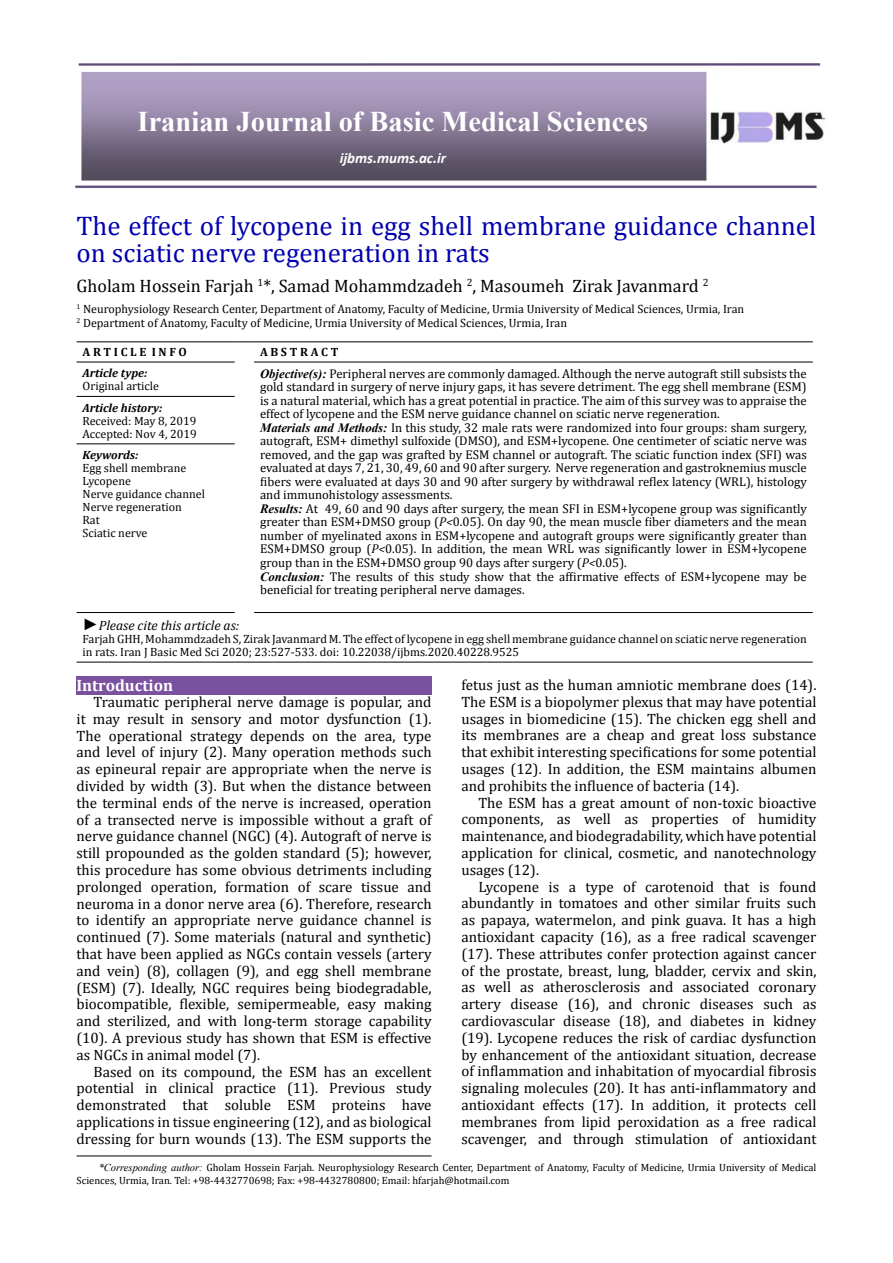
<style>
.page{position:relative;width:893px;height:1263px;background:#fff}
.page>*{position:absolute;margin:0;border:0;box-sizing:border-box;transform-origin:0 0}
.t1{font:700 28.5px "Times New Roman";color:#fff}
.t2{font:27px/27px "Cambria";color:#0000af}
.t3{font:18px "Cambria";color:#000}
.t4{font:700 16.5px "Cambria";color:#fff}
.t5{font:15px/16.8px "Cambria";color:#000;text-align:justify}
.t6{font:italic 700 15px "Calibri";color:#fff}
.t7{font:italic 13.5px "Cambria";color:#000}
.t8{font:12.75px/13.5px "Cambria";color:#000}
.t9{font:12px/13px "Cambria";color:#000}
.t10{font:12px/13px "Cambria Math";color:#000}
.t11{font:italic 700 12px "Cambria";color:#000}
.t12{font:700 12px "Cambria";color:#000}
.t13{font:10.5px/12.6px "Cambria";color:#000}
.s1{font-family:"Times New Roman";font-weight:700;font-style:italic}
.s2{font-style:italic}
.s3{font-family:"Times New Roman";font-size:16.5px}
.s4{font-family:"Times New Roman";font-style:italic}
</style>
<div class="page">
<hr style="left:77px;top:1156px;width:355px;height:1px;background:#000">
<img style="left:75px;top:64px;width:750px;height:125px">
<hr style="left:77px;top:341px;width:158px;height:1px;background:#000">
<svg style="left:235px;top:341px;width:19px;height:1px"></svg>
<hr style="left:254px;top:341px;width:559px;height:1px;background:#000">
<hr style="left:77px;top:362px;width:158px;height:1px;background:#000">
<hr style="left:77px;top:396px;width:158px;height:1px;background:#000">
<hr style="left:254px;top:362px;width:559px;height:1px;background:#000">
<hr style="left:77px;top:443px;width:158px;height:1px;background:#000">
<hr style="left:77px;top:662px;width:158px;height:1px;background:#000">
<svg style="left:235px;top:662px;width:19px;height:1px"></svg>
<hr style="left:254px;top:662px;width:559px;height:1px;background:#000">
<hr style="left:77px;top:612px;width:158px;height:1px;background:#000">
<hr style="left:254px;top:612px;width:559px;height:1px;background:#000">
<div style="left:77px;top:676px;width:355px;height:19px;background:#7a519e"></div>
<h1 class="t1" style="left:138px;top:102px;width:512px">Iranian Journal of Basic Medical Sciences</h1>
<p class="t6" style="left:340px;top:149px;width:108px">ijbms.mums.ac.ir</p>
<h2 class="t2" style="left:77px;top:212px;width:741px">The effect of lycopene in egg shell membrane guidance channel on sciatic nerve regeneration in rats</h2>
<p class="t3" style="left:77px;top:276px;width:634px">Gholam Hossein Farjah <sup>1</sup>*, Samad Mohammdzadeh <sup>2</sup>, Masoumeh Zirak Javanmard <sup>2</sup></p>
<p class="t9" style="left:77px;top:302px;width:669px;line-height:13.5px"><sup>1</sup> Neurophysiology Research Center, Department of Anatomy, Faculty of Medicine, Urmia University of Medical Sciences, Urmia, Iran<br><sup>2</sup> Department of Anatomy, Faculty of Medicine, Urmia University of Medical Sciences, Urmia, Iran</p>
<p class="t12" style="left:83px;top:343px;width:106px">A R T I C L E I N F O</p>
<p class="t12" style="left:260px;top:343px;width:80px">A B S T R A C T</p>
<p class="t11" style="left:83px;top:365px;width:66px">Article type:</p>
<p class="t10" style="left:83px;top:380px;width:78px">Original article</p>
<p class="t8" style="left:260px;top:367px;width:548px"><span class="s1">Objective(s):</span> Peripheral nerves are commonly damaged. Although the nerve autograft still subsists the gold standard in surgery of nerve injury gaps, it has severe detriment. The egg shell membrane (ESM) is a natural material, which has a great potential in practice. The aim of this survey was to appraise the effect of lycopene and the ESM nerve guidance channel on sciatic nerve regeneration.<br><span class="s1">Materials and Methods:</span> In this study, 32 male rats were randomized into four groups: sham surgery, autograft, ESM+ dimethyl sulfoxide (DMSO), and ESM+lycopene. One centimeter of sciatic nerve was removed, and the gap was grafted by ESM channel or autograft. The sciatic function index (SFI) was evaluated at days 7, 21, 30, 49, 60 and 90 after surgery. Nerve regeneration and gastroknemius muscle fibers were evaluated at days 30 and 90 after surgery by withdrawal reflex latency (WRL), histology and immunohistology assessments.<br><span class="s1">Results:</span> At 49, 60 and 90 days after surgery, the mean SFI in ESM+lycopene group was significantly greater than ESM+DMSO group (<span class="s2">P&lt;</span>0.05). On day 90, the mean muscle fiber diameters and the mean number of myelinated axons in ESM+lycopene and autograft groups were significantly greater than ESM+DMSO group (<span class="s2">P&lt;</span>0.05). In addition, the mean WRL was significantly lower in ESM+lycopene group than in the ESM+DMSO group 90 days after surgery (<span class="s2">P&lt;</span>0.05).<br><span class="s1">Conclusion:</span> The results of this study show that the affirmative effects of ESM+lycopene may be beneficial for treating peripheral nerve damages.</p>
<p class="t11" style="left:83px;top:399px;width:81px">Article history:</p>
<p class="t10" style="left:83px;top:414px;width:116px">Received: May 8, 2019<br>Accepted: Nov 4, 2019</p>
<p class="t11" style="left:83px;top:447px;width:57px">Keywords:</p>
<p class="t9" style="left:83px;top:461px;width:124px">Egg shell membrane<br>Lycopene<br>Nerve guidance channel<br>Nerve regeneration<br>Rat<br>Sciatic nerve</p>
<p class="t7" style="left:83px;top:616px;width:158px"><span class="s3">►</span>Please cite this article as:</p>
<p class="t10" style="left:83px;top:632px;width:726px">Farjah GHH, Mohammdzadeh S, Zirak Javanmard M. The effect of lycopene in egg shell membrane guidance channel on sciatic nerve regeneration in rats. Iran J Basic Med Sci 2020; 23:527-533. doi: 10.22038/ijbms.2020.40228.9525</p>
<p class="t4" style="left:77px;top:674px;width:98px">Introduction</p>
<p class="t5" style="left:77px;top:693px;width:357px;text-indent:17px">Traumatic peripheral nerve damage is popular, and it may result in sensory and motor dysfunction (1).<br>The operational strategy depends on the area, type and level of injury (2). Many operation methods such as epineural repair are appropriate when the nerve is divided by width (3). But when the distance between the terminal ends of the nerve is increased, operation of a transected nerve is impossible without a graft of nerve guidance channel (NGC) (4). Autograft of nerve is still propounded as the golden standard (5); however, this procedure has some obvious detriments including prolonged operation, formation of scare tissue and neuroma in a donor nerve area (6). Therefore, research to identify an appropriate nerve guidance channel is continued (7). Some materials (natural and synthetic) that have been applied as NGCs contain vessels (artery and vein) (8), collagen (9), and egg shell membrane (ESM) (7). Ideally, NGC requires being biodegradable, biocompatible, flexible, semipermeable, easy making and sterilized, and with long-term storage capability (10). A previous study has shown that ESM is effective as NGCs in animal model (7).</p>
<p class="t5" style="left:77px;top:1063px;width:357px;text-indent:17px">Based on its compound, the ESM has an excellent potential in clinical practice (11). Previous study demonstrated that soluble ESM proteins have applications in tissue engineering (12), and as biological dressing for burn wounds (13). The ESM supports the</p>
<p class="t5" style="left:461px;top:676px;width:357px">fetus just as the human amniotic membrane does (14).<br>The ESM is a biopolymer plexus that may have potential usages in biomedicine (15). The chicken egg shell and its membranes are a cheap and great loss substance that exhibit interesting specifications for some potential usages (12). In addition, the ESM maintains albumen and prohibits the influence of bacteria (14).</p>
<p class="t5" style="left:461px;top:794px;width:357px;text-indent:17px">The ESM has a great amount of non-toxic bioactive components, as well as properties of humidity maintenance, and biodegradability, which have potential application for clinical, cosmetic, and nanotechnology usages (12).</p>
<p class="t5" style="left:461px;top:878px;width:357px;text-indent:17px">Lycopene is a type of carotenoid that is found abundantly in tomatoes and other similar fruits such as papaya, watermelon, and pink guava. It has a high antioxidant capacity (16), as a free radical scavenger (17). These attributes confer protection against cancer of the prostate, breast, lung, bladder, cervix and skin, as well as atherosclerosis and associated coronary artery disease (16), and chronic diseases such as cardiovascular disease (18), and diabetes in kidney (19). Lycopene reduces the risk of cardiac dysfunction by enhancement of the antioxidant situation, decrease of inflammation and inhabitation of myocardial fibrosis signaling molecules (20). It has anti-inflammatory and antioxidant effects (17). In addition, it protects cell membranes from lipid peroxidation as a free radical scavenger, and through stimulation of antioxidant</p>
<p class="t13" style="left:77px;top:1161px;width:741px;text-indent:22px"><span class="s4">*Corresponding author:</span> Gholam Hossein Farjah. Neurophysiology Research Center, Department of Anatomy, Faculty of Medicine, Urmia University of Medical<br>Sciences, Urmia, Iran. Tel: +98-4432770698; Fax: +98-4432780800; Email: hfarjah@hotmail.com</p>
</div>
